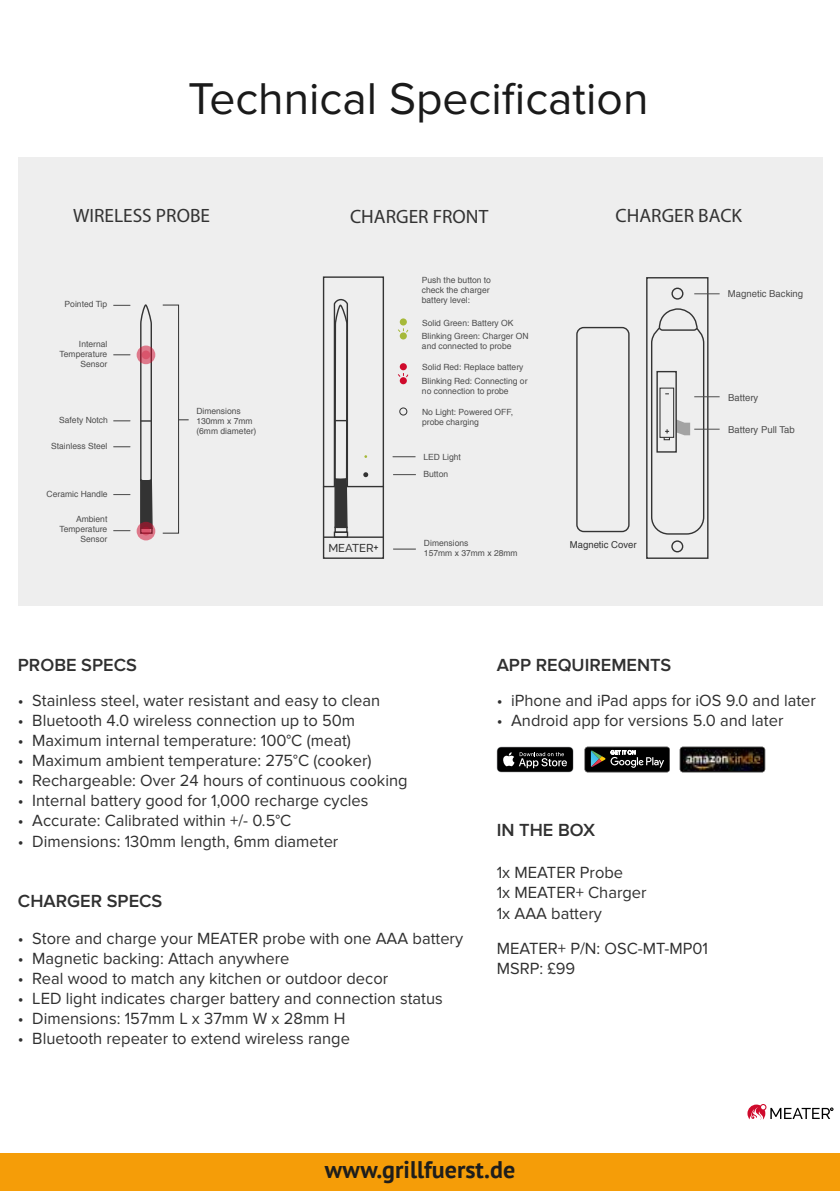
<style>
.page{position:relative;width:840px;height:1191px;background:#fff}
.page>*{position:absolute;margin:0;border:0;box-sizing:border-box;transform-origin:0 0}
.t1{font:46.2px "Proxima Nova";color:#1a1a1a}
.t2{font:700 24px "PT Sans";color:#1e1e1c}
.t3{font:19.4px "Myriad Pro";color:#333}
.t4{font:600 18.2px "Proxima Nova";color:#303030}
.t5{font:16.8px/20.2px "Proxima Nova";color:#303030}
.t6{font:500 11.4px "Raleway";color:#333}
.t7{font:9.6px "Helvetica";color:#4d4d4d}
.t8{font:9.6px "Helvetica";color:#333}
.t9{font:8.6px/10.2px "Helvetica";color:#4d4d4d}
.s1{font-size:12.6px}
</style>
<div class="page">
<div style="left:20px;top:157px;width:801px;height:449px;background:#eee"></div>
<svg style="left:392px;top:456px;width:23px;height:1px"></svg>
<svg style="left:393px;top:474px;width:22px;height:1px"></svg>
<svg style="left:393px;top:548px;width:22px;height:1px"></svg>
<div style="left:399px;top:318px;width:7px;height:7px;background:#a6b939;border-radius:50%"></div>
<div style="left:399px;top:363px;width:7px;height:7px;background:#cf0a2c;border-radius:50%"></div>
<div style="left:399px;top:407px;width:8px;height:8px;border:1px solid #333;border-radius:50%"></div>
<div style="left:399px;top:377px;width:7px;height:7px;background:#cf0a2c;border-radius:50%"></div>
<div style="left:334px;top:526px;width:13px;height:7px;border:1px solid #333"></div>
<div style="left:333px;top:531px;width:15px;height:7px;border:1px solid #333"></div>
<hr style="left:323px;top:536px;width:60px;height:2px;background:#333">
<div style="left:323px;top:486px;width:61px;height:73px;border:1px solid #333"></div>
<svg style="left:322px;top:276px;width:62px;height:253px"></svg>
<div style="left:162px;top:305px;width:17px;height:228px;border:1px solid #333"></div>
<svg style="left:113px;top:446px;width:17px;height:1px"></svg>
<svg style="left:113px;top:420px;width:17px;height:1px"></svg>
<svg style="left:113px;top:354px;width:17px;height:1px"></svg>
<svg style="left:113px;top:305px;width:17px;height:1px"></svg>
<svg style="left:113px;top:530px;width:17px;height:1px"></svg>
<svg style="left:113px;top:494px;width:17px;height:1px"></svg>
<svg style="left:140px;top:304px;width:13px;height:221px"></svg>
<svg style="left:136px;top:345px;width:19px;height:19px"></svg>
<svg style="left:141px;top:350px;width:9px;height:9px"></svg>
<svg style="left:136px;top:522px;width:19px;height:18px"></svg>
<svg style="left:141px;top:527px;width:9px;height:8px"></svg>
<div style="left:576px;top:327px;width:53px;height:205px;border:1px solid #333;border-radius:7px"></div>
<div style="left:671px;top:540px;width:12px;height:12px;border:1px solid #333;border-radius:50%"></div>
<div style="left:645px;top:277px;width:63px;height:282px;border:1px solid #333"></div>
<div style="left:671px;top:287px;width:12px;height:13px;border:1px solid #333;border-radius:50%"></div>
<svg style="left:694px;top:293px;width:25px;height:1px"></svg>
<svg style="left:651px;top:307px;width:68px;height:228px"></svg>
<svg style="left:496px;top:746px;width:77px;height:26px;background:#373737"></svg>
<svg style="left:584px;top:746px;width:85px;height:26px;background:#313433"></svg>
<svg style="left:679px;top:746px;width:85px;height:26px"></svg>
<img style="left:683px;top:749px;width:78px;height:21px">
<div style="left:399px;top:332px;width:7px;height:7px;background:#a6b939;border-radius:50%"></div>
<svg style="left:398px;top:328px;width:10px;height:5px"></svg>
<svg style="left:398px;top:373px;width:10px;height:5px"></svg>
<svg style="left:747px;top:1104px;width:85px;height:16px"></svg>
<div style="left:0;top:1153px;width:839px;height:38px;background:#f59d08"></div>
<h1 class="t1" style="left:188px;top:72px;width:461px">Technical Specification</h1>
<p class="t3" style="left:73px;top:203px;width:138px">WIRELESS PROBE</p>
<p class="t3" style="left:350px;top:204px;width:140px">CHARGER FRONT</p>
<p class="t9" style="left:65px;top:299px;width:44px">Pointed Tip</p>
<p class="t9" style="left:60px;top:339px;width:49px;text-align:right">Internal<br>Temperature<br>Sensor</p>
<p class="t9" style="left:59px;top:415px;width:50px">Safety Notch</p>
<p class="t9" style="left:51px;top:441px;width:58px">Stainless Steel</p>
<p class="t9" style="left:47px;top:489px;width:63px">Ceramic Handle</p>
<p class="t9" style="left:59px;top:514px;width:49px;text-align:right">Ambient<br>Temperature<br>Sensor</p>
<p class="t9" style="left:196px;top:406px;width:62px">Dimensions<br>130mm x 7mm (6mm diameter)</p>
<p class="t6" style="left:328px;top:542px;width:52px">MEATER<span class="s1">+</span></p>
<p class="t9" style="left:421px;top:275px;width:71px">Push the button to check the charger battery level:</p>
<p class="t9" style="left:422px;top:317px;width:93px">Solid Green: Battery OK</p>
<p class="t9" style="left:421px;top:331px;width:108px">Blinking Green: Charger ON and connected to probe</p>
<p class="t9" style="left:421px;top:376px;width:107px">Blinking Red: Connecting or no connection to probe</p>
<p class="t9" style="left:422px;top:362px;width:103px">Solid Red: Replace battery</p>
<p class="t9" style="left:422px;top:406px;width:92px">No Light: Powered OFF, probe charging</p>
<p class="t9" style="left:423px;top:452px;width:39px">LED Light</p>
<p class="t9" style="left:423px;top:469px;width:26px">Button</p>
<p class="t9" style="left:424px;top:537px;width:46px">Dimensions</p>
<p class="t9" style="left:424px;top:548px;width:95px">157mm x 37mm x 28mm</p>
<p class="t3" style="left:615px;top:203px;width:128px">CHARGER BACK</p>
<p class="t7" style="left:727px;top:288px;width:77px">Magnetic Backing</p>
<p class="t7" style="left:727px;top:391px;width:32px">Battery</p>
<p class="t8" style="left:569px;top:539px;width:68px">Magnetic Cover</p>
<p class="t7" style="left:727px;top:424px;width:68px">Battery Pull Tab</p>
<p class="t4" style="left:18px;top:654px;width:120px">PROBE SPECS</p>
<p class="t5" style="left:18px;top:690px;width:363px">• Stainless steel, water resistant and easy to clean</p>
<p class="t5" style="left:18px;top:710px;width:338px">• Bluetooth 4.0 wireless connection up to 50m</p>
<p class="t5" style="left:18px;top:730px;width:334px">• Maximum internal temperature: 100°C (meat)</p>
<p class="t5" style="left:18px;top:750px;width:355px">• Maximum ambient temperature: 275°C (cooker)</p>
<p class="t5" style="left:18px;top:770px;width:391px">• Rechargeable: Over 24 hours of continuous cooking</p>
<p class="t5" style="left:18px;top:791px;width:352px">• Internal battery good for 1,000 recharge cycles</p>
<p class="t5" style="left:18px;top:811px;width:275px">• Accurate: Calibrated within +/- 0.5°C</p>
<p class="t5" style="left:18px;top:831px;width:322px">• Dimensions: 130mm length, 6mm diameter</p>
<p class="t4" style="left:18px;top:890px;width:146px">CHARGER SPECS</p>
<p class="t5" style="left:18px;top:928px;width:446px">• Store and charge your MEATER probe with one AAA battery</p>
<p class="t5" style="left:18px;top:948px;width:273px">• Magnetic backing: Attach anywhere</p>
<p class="t5" style="left:18px;top:968px;width:371px">• Real wood to match any kitchen or outdoor decor</p>
<p class="t5" style="left:18px;top:988px;width:426px">• LED light indicates charger battery and connection status</p>
<p class="t5" style="left:18px;top:1008px;width:329px">• Dimensions: 157mm L x 37mm W x 28mm H</p>
<p class="t5" style="left:18px;top:1029px;width:333px">• Bluetooth repeater to extend wireless range</p>
<p class="t4" style="left:496px;top:654px;width:176px">APP REQUIREMENTS</p>
<p class="t5" style="left:496px;top:690px;width:320px">• iPhone and iPad apps for iOS 9.0 and later</p>
<p class="t5" style="left:496px;top:710px;width:288px">• Android app for versions 5.0 and later</p>
<p class="t4" style="left:496px;top:820px;width:100px">IN THE BOX</p>
<p class="t5" style="left:496px;top:863px;width:151px">1x MEATER Probe<br>1x MEATER+ Charger<br>1x AAA battery</p>
<p class="t5" style="left:496px;top:939px;width:213px">MEATER+ P/N: OSC-MT-MP01<br>MSRP: £99</p>
<h2 class="t2" style="left:324px;top:1153px;width:192px">www.grillfuerst.de</h2>
</div>
